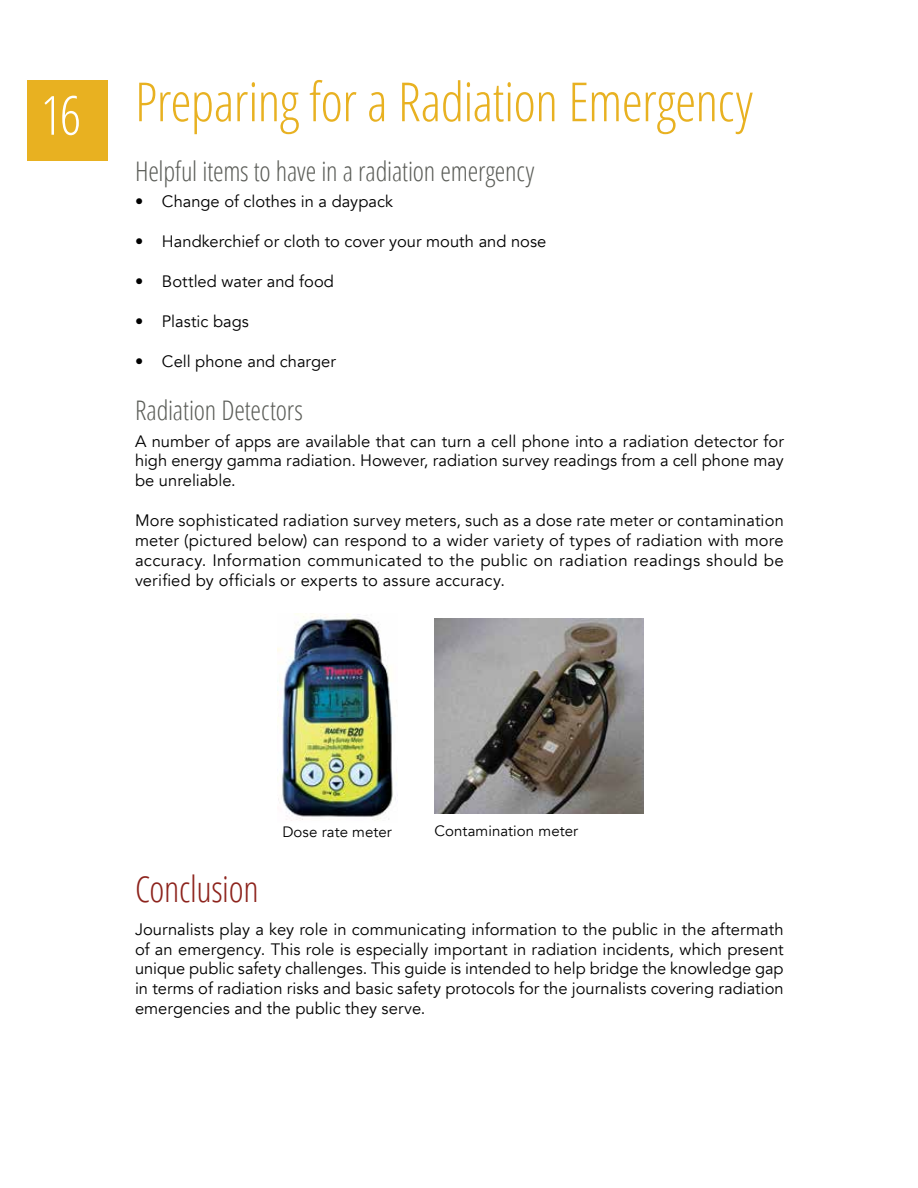
<style>
.page{position:relative;width:918px;height:1188px;background:#fff}
.page>*{position:absolute;margin:0;border:0;box-sizing:border-box;transform-origin:0 0}
.t1{font:300 condensed 54px "Open Sans";letter-spacing:-.015em;color:#e8b121}
.t2{font:300 condensed 36px "Open Sans";letter-spacing:-.01em;color:#8d231c}
.t3{font:300 condensed 27px "Open Sans";letter-spacing:-.005em;color:#5b5d58}
.t4{font:16.5px/19.8px "Avenir";color:#000;text-align:justify}
.t5{font:15px "Avenir";letter-spacing:.005em;color:#000}
.s1{color:#fff}
</style>
<div class="page">
<div style="left:27px;top:80px;width:81px;height:81px;background:#e8b121"></div>
<img style="left:435px;top:619px;width:209px;height:194px">
<img style="left:277px;top:613px;width:121px;height:208px">
<h1 class="t1" style="left:40px;top:65px;width:714px"><span class="s1">16</span> Preparing for a Radiation Emergency</h1>
<h3 class="t3" style="left:135px;top:153px;width:401px">Helpful items to have in a radiation emergency</h3>
<p class="t4" style="left:135px;top:192px;width:260px">• Change of clothes in a daypack</p>
<p class="t4" style="left:135px;top:232px;width:413px">• Handkerchief or cloth to cover your mouth and nose</p>
<p class="t4" style="left:135px;top:272px;width:201px">• Bottled water and food</p>
<p class="t4" style="left:135px;top:312px;width:116px">• Plastic bags</p>
<p class="t4" style="left:135px;top:352px;width:202px">• Cell phone and charger</p>
<h3 class="t3" style="left:135px;top:392px;width:169px">Radiation Detectors</h3>
<p class="t4" style="left:135px;top:431px;width:650px">A number of apps are available that can turn a cell phone into a radiation detector for high energy gamma radiation. However, radiation survey readings from a cell phone may be unreliable.</p>
<p class="t4" style="left:135px;top:511px;width:650px">More sophisticated radiation survey meters, such as a dose rate meter or contamination meter (pictured below) can respond to a wider variety of types of radiation with more accuracy. Information communicated to the public on radiation readings should be verified by officials or experts to assure accuracy.</p>
<p class="t5" style="left:282px;top:823px;width:111px">Dose rate meter</p>
<p class="t5" style="left:434px;top:822px;width:145px">Contamination meter</p>
<h2 class="t2" style="left:135px;top:864px;width:125px">Conclusion</h2>
<p class="t4" style="left:135px;top:920px;width:650px">Journalists play a key role in communicating information to the public in the aftermath of an emergency. This role is especially important in radiation incidents, which present unique public safety challenges. This guide is intended to help bridge the knowledge gap in terms of radiation risks and basic safety protocols for the journalists covering radiation emergencies and the public they serve.</p>
</div>
